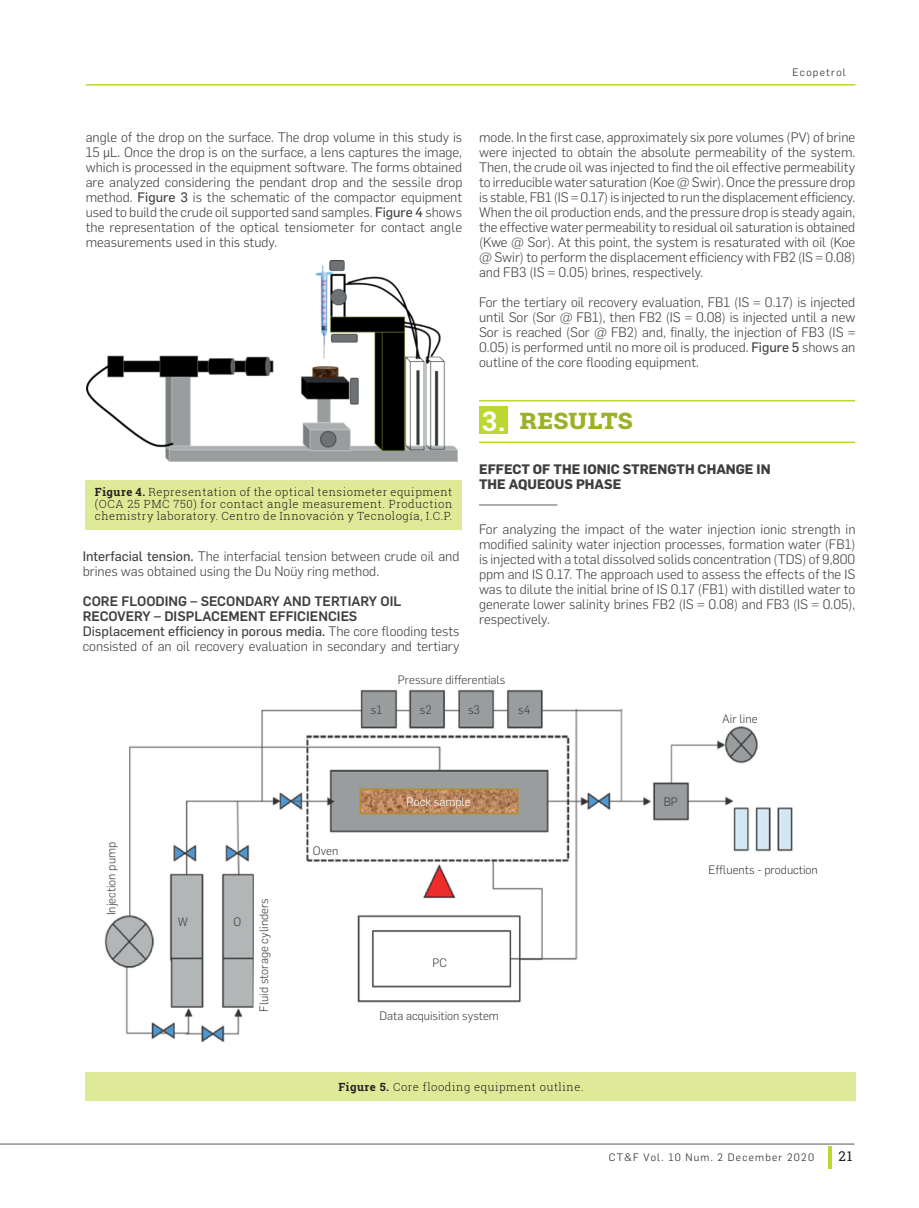
<style>
.page{position:relative;width:919px;height:1208px;background:#fff}
.page>*{position:absolute;margin:0;border:0;box-sizing:border-box;transform-origin:0 0}
.t1{font:700 28.5px "Roboto Slab";letter-spacing:-.015em;color:#9cb226}
.t2{font:300 13.5px/15px "Flama";color:#3e3e3f;text-align:justify}
.t3{font:500 13.5px/15px "Flama";color:#3e3e3f}
.t4{font:13.5px "Flama Basic";color:#3e3e3f}
.t5{font:700 13.5px/15px "Flama";color:#3e3e3f}
.t6{font:13.5px "Roboto Slab";color:#231f20}
.t7{font:300 12px "Flama";color:#3e3e3f}
.t8{font:300 12px "Flama";color:#fff}
.t9{font:300 11.25px/12px "Roboto Slab";letter-spacing:.05em;color:#231f20;text-align:justify}
.t10{font:300 10.5px "Flama";letter-spacing:.12em;color:#231f20}
.s1{font-family:"Flama Basic";font-weight:400}
.s2{font-size:27px;color:#fff}
.s3{font-weight:700}
.s4{font-family:"Flama";font-weight:300}
</style>
<div class="page">
<svg style="left:828px;top:1146px;width:3px;height:23px"></svg>
<hr style="left:86px;top:84px;width:769px;height:2px;background:#bed630">
<hr style="left:0;top:1143px;width:854px;height:1px;background:#57585a">
<div style="left:86px;top:480px;width:376px;height:49px;background:#deea97"></div>
<div style="left:85px;top:1072px;width:770px;height:29px;background:#deea97"></div>
<img style="left:87px;top:261px;width:370px;height:200px">
<img style="left:104px;top:689px;width:689px;height:353px">
<div style="left:479px;top:407px;width:29px;height:27px;background:#bed630"></div>
<hr style="left:479px;top:441px;width:376px;height:2px;background:#bed630">
<hr style="left:479px;top:400px;width:376px;height:1px;background:#bed630">
<hr style="left:479px;top:504px;width:78px;height:2px;background:#939598">
<p class="t10" style="left:792px;top:65px;width:55px">Ecopetrol</p>
<p class="t2" style="left:86px;top:128px;width:378px">angle of the drop on the surface. The drop volume in this study is 15 µL. Once the drop is on the surface, a lens captures the image, which is processed in the equipment software. The forms obtained are analyzed considering the pendant drop and the sessile drop method. <span class="s1">Figure 3</span> is the schematic of the compactor equipment used to build the crude oil supported sand samples. <span class="s1">Figure 4</span> shows the representation of the optical tensiometer for contact angle measurements used in this study.</p>
<p class="t2" style="left:479px;top:128px;width:378px">mode. In the first case, approximately six pore volumes (PV) of brine were injected to obtain the absolute permeability of the system.<br>Then, the crude oil was injected to find the oil effective permeability to irreducible water saturation (Koe @ Swir). Once the pressure drop is stable, FB1 (IS = 0.17) is injected to run the displacement efficiency.<br>When the oil production ends, and the pressure drop is steady again, the effective water permeability to residual oil saturation is obtained (Kwe @ Sor). At this point, the system is resaturated with oil (Koe @ Swir) to perform the displacement efficiency with FB2 (IS = 0.08) and FB3 (IS = 0.05) brines, respectively.</p>
<p class="t2" style="left:479px;top:293px;width:378px">For the tertiary oil recovery evaluation, FB1 (IS = 0.17) is injected until Sor (Sor @ FB1), then FB2 (IS = 0.08) is injected until a new Sor is reached (Sor @ FB2) and, finally, the injection of FB3 (IS = 0.05) is performed until no more oil is produced. <span class="s1">Figure 5</span> shows an outline of the core flooding equipment.</p>
<h1 class="t1" style="left:482px;top:399px;width:153px"><span class="s2">3.</span> RESULTS</h1>
<p class="t5" style="left:479px;top:460px;width:293px">EFFECT OF THE IONIC STRENGTH CHANGE IN<br>THE AQUEOUS PHASE</p>
<p class="t2" style="left:479px;top:521px;width:378px">For analyzing the impact of the water injection ionic strength in modified salinity water injection processes, formation water (FB1) is injected with a total dissolved solids concentration (TDS) of 9,800 ppm and IS 0.17. The approach used to assess the effects of the IS was to dilute the initial brine of IS 0.17 (FB1) with distilled water to generate lower salinity brines FB2 (IS = 0.08) and FB3 (IS = 0.05), respectively.</p>
<p class="t9" style="left:95px;top:485px;width:359px"><span class="s3">Figure 4.</span> Representation of the optical tensiometer equipment (OCA 25 PMC 750) for contact angle measurement. Production chemistry laboratory. Centro de Innovación y Tecnología, I.C.P.</p>
<p class="t2" style="left:83px;top:547px;width:378px"><span class="s1">Interfacial tension.</span> The interfacial tension between crude oil and brines was obtained using the Du Noüy ring method.</p>
<p class="t3" style="left:83px;top:592px;width:320px">CORE FLOODING – SECONDARY AND TERTIARY OIL<br>RECOVERY – DISPLACEMENT EFFICIENCIES</p>
<p class="t4" style="left:83px;top:621px;width:378px">Displacement efficiency in porous media. <span class="s4">The core flooding tests</span></p>
<p class="t2" style="left:83px;top:637px;width:378px">consisted of an oil recovery evaluation in secondary and tertiary</p>
<p class="t7" style="left:398px;top:671px;width:109px">Pressure differentials</p>
<p class="t7" style="left:103px;top:915px;width:75px;rotate:-90deg">Injection pump</p>
<p class="t7" style="left:178px;top:913px;width:12px">W</p>
<p class="t7" style="left:233px;top:913px;width:9px">O</p>
<p class="t7" style="left:256px;top:1012px;width:115px;rotate:-90deg">Fluid storage cylinders</p>
<p class="t7" style="left:313px;top:842px;width:27px">Oven</p>
<p class="t7" style="left:371px;top:702px;width:13px">s1</p>
<p class="t7" style="left:420px;top:702px;width:13px">s2</p>
<p class="t7" style="left:468px;top:702px;width:13px">s3</p>
<p class="t7" style="left:518px;top:702px;width:14px">s4</p>
<p class="t8" style="left:406px;top:794px;width:66px">Rock sample</p>
<p class="t7" style="left:663px;top:794px;width:16px">BP</p>
<p class="t7" style="left:722px;top:710px;width:37px">Air line</p>
<p class="t7" style="left:708px;top:861px;width:111px">Effluents - production</p>
<p class="t7" style="left:432px;top:954px;width:16px">PC</p>
<p class="t7" style="left:379px;top:1008px;width:121px">Data acquisition system</p>
<p class="t9" style="left:338px;top:1080px;width:247px"><span class="s3">Figure 5.</span> Core flooding equipment outline.</p>
<p class="t10" style="left:609px;top:1149px;width:207px">CT&amp;F Vol. 10 Num. 2 December 2020</p>
<p class="t6" style="left:838px;top:1146px;width:15px">21</p>
</div>
